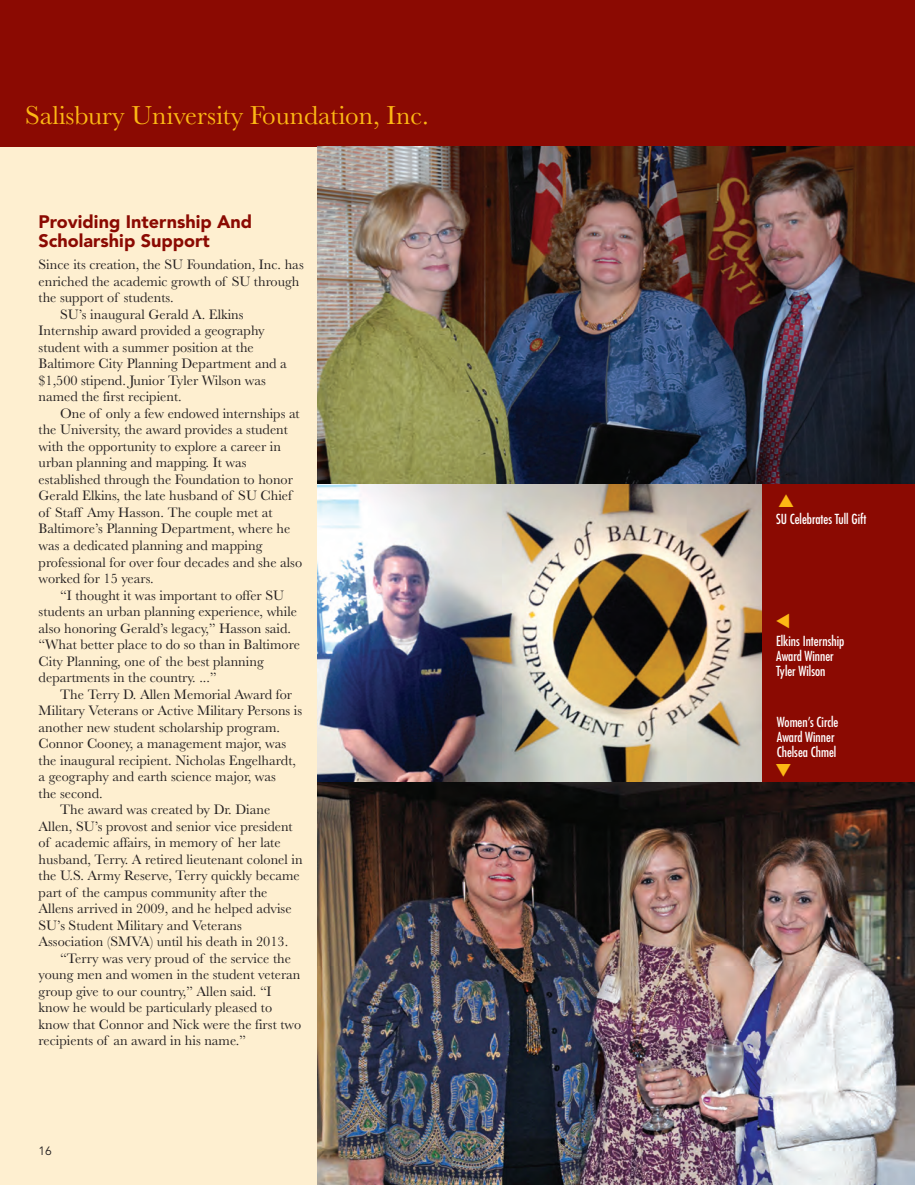
<style>
.page{position:relative;width:915px;height:1185px;background:#fff}
.page>*{position:absolute;margin:0;border:0;box-sizing:border-box;transform-origin:0 0}
.t1{font:27px "Baskerville";color:#fcb814}
.t2{font:900 18px/19.5px "Avenir LT Com";color:#8b0a02}
.t3{font:14.25px "Baskerville";color:#231f20}
.t4{font:500 condensed 13.5px/15px "Futura Com";color:#fff}
.t5{font:12px "Avenir LT Com";color:#231f20}
</style>
<div class="page">
<div style="left:0;top:145px;width:317px;height:1039px;background:#feefd0"></div>
<div style="left:0;top:0;width:914px;height:147px;background:#8b0a02"></div>
<img style="left:317px;top:147px;width:597px;height:337px">
<img style="left:317px;top:484px;width:445px;height:298px">
<div style="left:762px;top:484px;width:152px;height:298px;background:#8b0a02"></div>
<img style="left:317px;top:782px;width:597px;height:402px">
<h1 class="t1" style="left:25px;top:106px;width:405px">Salisbury University Foundation, Inc.</h1>
<p class="t2" style="left:39px;top:212px;width:215px">Providing Internship And<br>Scholarship Support</p>
<p class="t3" style="left:39px;top:256px;width:266px">Since its creation, the SU Foundation, Inc. has</p>
<p class="t3" style="left:39px;top:272px;width:262px">enriched the academic growth of SU through</p>
<p class="t3" style="left:39px;top:289px;width:136px">the support of students.</p>
<p class="t3" style="left:60px;top:305px;width:185px">SU’s inaugural Gerald A. Elkins</p>
<p class="t3" style="left:39px;top:322px;width:227px">Internship award provided a geography</p>
<p class="t3" style="left:39px;top:338px;width:217px">student with a summer position at the</p>
<p class="t3" style="left:39px;top:355px;width:250px">Baltimore City Planning Department and a</p>
<p class="t3" style="left:39px;top:371px;width:229px">$1,500 stipend. Junior Tyler Wilson was</p>
<p class="t3" style="left:39px;top:388px;width:145px">named the first recipient.</p>
<p class="t3" style="left:60px;top:404px;width:241px">One of only a few endowed internships at</p>
<p class="t3" style="left:39px;top:421px;width:251px">the University, the award provides a student</p>
<p class="t3" style="left:39px;top:437px;width:244px">with the opportunity to explore a career in</p>
<p class="t3" style="left:39px;top:454px;width:209px">urban planning and mapping. It was</p>
<p class="t3" style="left:39px;top:470px;width:256px">established through the Foundation to honor</p>
<p class="t3" style="left:39px;top:487px;width:255px">Gerald Elkins, the late husband of SU Chief</p>
<p class="t3" style="left:39px;top:503px;width:235px">of Staff Amy Hasson. The couple met at</p>
<p class="t3" style="left:39px;top:520px;width:253px">Baltimore’s Planning Department, where he</p>
<p class="t3" style="left:39px;top:536px;width:225px">was a dedicated planning and mapping</p>
<p class="t3" style="left:39px;top:553px;width:265px">professional for over four decades and she also</p>
<p class="t3" style="left:39px;top:569px;width:117px">worked for 15 years.</p>
<p class="t3" style="left:60px;top:586px;width:225px">“I thought it was important to offer SU</p>
<p class="t3" style="left:39px;top:602px;width:260px">students an urban planning experience, while</p>
<p class="t3" style="left:39px;top:619px;width:254px">also honoring Gerald’s legacy,” Hasson said.</p>
<p class="t3" style="left:39px;top:635px;width:263px">“What better place to do so than in Baltimore</p>
<p class="t3" style="left:39px;top:652px;width:226px">City Planning, one of the best planning</p>
<p class="t3" style="left:39px;top:668px;width:179px">departments in the country. ...”</p>
<p class="t3" style="left:60px;top:685px;width:233px">The Terry D. Allen Memorial Award for</p>
<p class="t3" style="left:39px;top:701px;width:265px">Military Veterans or Active Military Persons is</p>
<p class="t3" style="left:39px;top:718px;width:243px">another new student scholarship program.</p>
<p class="t3" style="left:39px;top:734px;width:249px">Connor Cooney, a management major, was</p>
<p class="t3" style="left:39px;top:751px;width:259px">the inaugural recipient. Nicholas Engelhardt,</p>
<p class="t3" style="left:39px;top:767px;width:239px">a geography and earth science major, was</p>
<p class="t3" style="left:39px;top:784px;width:66px">the second.</p>
<p class="t3" style="left:60px;top:800px;width:211px">The award was created by Dr. Diane</p>
<p class="t3" style="left:39px;top:817px;width:255px">Allen, SU’s provost and senior vice president</p>
<p class="t3" style="left:39px;top:833px;width:243px">of academic affairs, in memory of her late</p>
<p class="t3" style="left:39px;top:850px;width:265px">husband, Terry. A retired lieutenant colonel in</p>
<p class="t3" style="left:39px;top:866px;width:262px">the U.S. Army Reserve, Terry quickly became</p>
<p class="t3" style="left:39px;top:883px;width:230px">part of the campus community after the</p>
<p class="t3" style="left:39px;top:899px;width:254px">Allens arrived in 2009, and he helped advise</p>
<p class="t3" style="left:39px;top:916px;width:204px">SU’s Student Military and Veterans</p>
<p class="t3" style="left:39px;top:932px;width:251px">Association (SMVA) until his death in 2013.</p>
<p class="t3" style="left:60px;top:949px;width:232px">“Terry was very proud of the service the</p>
<p class="t3" style="left:39px;top:965px;width:263px">young men and women in the student veteran</p>
<p class="t3" style="left:39px;top:982px;width:234px">group give to our country,” Allen said. “I</p>
<p class="t3" style="left:39px;top:998px;width:235px">know he would be particularly pleased to</p>
<p class="t3" style="left:39px;top:1015px;width:264px">know that Connor and Nick were the first two</p>
<p class="t3" style="left:39px;top:1031px;width:209px">recipients of an award in his name.”</p>
<p class="t5" style="left:39px;top:1143px;width:15px">16</p>
<p class="t4" style="left:775px;top:511px;width:92px">SU Celebrates Tull Gift</p>
<p class="t4" style="left:775px;top:633px;width:70px">Elkins Internship<br>Award Winner<br>Tyler Wilson</p>
<p class="t4" style="left:776px;top:714px;width:63px">Women’s Circle<br>Award Winner<br>Chelsea Chmel</p>
</div>
